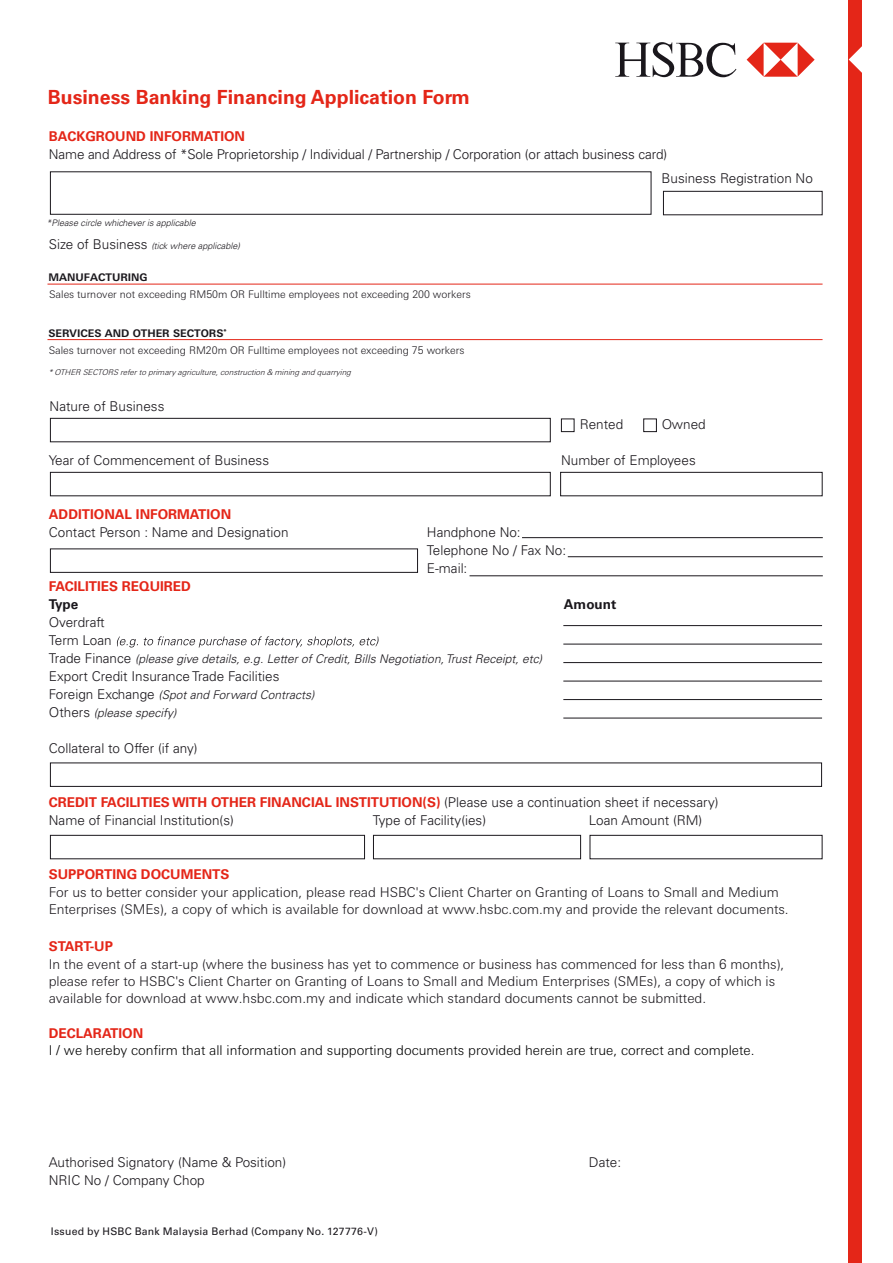
<style>
.page{position:relative;width:893px;height:1263px;background:#fff}
.page>*{position:absolute;margin:0;border:0;box-sizing:border-box;transform-origin:0 0}
.t1{font:700 19.5px "Univers LT Std";color:#e42618}
.t2{font:300 13.5px/18px "Univers LT Std";color:#1a171c}
.t3{font:300 13.5px/17.1px "Univers Nextfor HSBC";color:#1a171c}
.t4{font:700 13.5px "Univers LT Std";color:#e42618}
.t5{font:300 13.5px "Univers Nextfor HSBC";color:#000}
.t6{font:700 13.5px "Univers LT Std";color:#1a171c}
.t7{font:italic 300 12px/18px "Univers LT Std";color:#1a171c}
.t8{font:300 10.5px/17.4px "Univers Nextfor HSBC";color:#1a171c}
.t9{font:10.5px "Univers LT Std";letter-spacing:.02em;color:#1a171c}
.t10{font:700 10.5px "Univers Nextfor HSBC";color:#1a171c}
.t11{font:italic 300 9px "Univers LT Std";color:#1a171c}
.t12{font:italic 300 7.95px "Univers Nextfor HSBC";color:#1a161c}
.s1{font-style:normal;font-size:13.5px}
.s2{font-weight:700}
.s3{font-weight:700;color:#e42618}
</style>
<div class="page">
<svg style="left:615px;top:42px;width:121px;height:35px"></svg>
<svg style="left:747px;top:43px;width:68px;height:34px"></svg>
<div style="left:848px;top:0;width:14px;height:1263px;background:#e42618"></div>
<svg style="left:849px;top:46px;width:13px;height:27px"></svg>
<svg style="left:117px;top:636px;width:262px;height:11px"></svg>
<div style="left:50px;top:171px;width:601px;height:44px;border:1px solid #1a171c"></div>
<div style="left:50px;top:418px;width:501px;height:24px;border:1px solid #1a171c"></div>
<div style="left:50px;top:472px;width:501px;height:24px;border:1px solid #1a171c"></div>
<div style="left:50px;top:548px;width:368px;height:25px;border:1px solid #1a171c"></div>
<div style="left:50px;top:762px;width:772px;height:25px;border:1px solid #1a171c"></div>
<div style="left:50px;top:835px;width:315px;height:24px;border:1px solid #1a171c"></div>
<div style="left:373px;top:835px;width:208px;height:24px;border:1px solid #1a171c"></div>
<div style="left:590px;top:835px;width:232px;height:24px;border:1px solid #1a171c"></div>
<div style="left:560px;top:472px;width:262px;height:24px;border:1px solid #1a171c"></div>
<div style="left:663px;top:191px;width:159px;height:24px;border:1px solid #1a171c"></div>
<hr style="left:47px;top:284px;width:775px;height:1px;background:#e42618">
<hr style="left:47px;top:339px;width:775px;height:1px;background:#e42618">
<div style="left:561px;top:418px;width:13px;height:14px;border:1px solid #1a171c"></div>
<div style="left:643px;top:418px;width:14px;height:14px;border:1px solid #1a171c"></div>
<hr style="left:522px;top:537px;width:301px;height:1px;background:#1a171c">
<hr style="left:568px;top:556px;width:255px;height:1px;background:#1a171c">
<hr style="left:470px;top:575px;width:353px;height:1px;background:#1a171c">
<hr style="left:563px;top:625px;width:259px;height:1px;background:#1a171c">
<hr style="left:563px;top:644px;width:259px;height:1px;background:#1a171c">
<hr style="left:563px;top:662px;width:259px;height:1px;background:#1a171c">
<hr style="left:563px;top:681px;width:259px;height:1px;background:#1a171c">
<hr style="left:563px;top:699px;width:259px;height:1px;background:#1a171c">
<hr style="left:563px;top:718px;width:259px;height:1px;background:#1a171c">
<h1 class="t1" style="left:48px;top:86px;width:424px">Business Banking Financing Application Form</h1>
<p class="t4" style="left:49px;top:128px;width:198px">BACKGROUND INFORMATION</p>
<p class="t2" style="left:49px;top:145px;width:620px">Name and Address of *Sole Proprietorship / Individual / Partnership / Corporation (or attach business card)</p>
<p class="t11" style="left:46px;top:217px;width:151px">*Please circle whichever is applicable</p>
<p class="t11" style="left:49px;top:240px;width:193px"><span class="s1">Size of Business</span> (tick where applicable)</p>
<p class="t10" style="left:48px;top:270px;width:101px">MANUFACTURING</p>
<p class="t8" style="left:49px;top:285px;width:423px">Sales turnover not exceeding RM50m OR Fulltime employees not exceeding 200 workers</p>
<p class="t8" style="left:48px;top:324px;width:417px"><span class="s2">SERVICES AND OTHER SECTORS</span><sup>*<br></sup>Sales turnover not exceeding RM20m OR Fulltime employees not exceeding 75 workers</p>
<p class="t12" style="left:49px;top:367px;width:306px">*OTHER SECTORSrefertoprimaryagriculture,construction&amp; miningandquarrying</p>
<p class="t2" style="left:50px;top:397px;width:116px">Nature of Business</p>
<p class="t2" style="left:662px;top:169px;width:153px">Business Registration No</p>
<p class="t2" style="left:580px;top:415px;width:45px">Rented</p>
<p class="t2" style="left:662px;top:415px;width:46px">Owned</p>
<p class="t2" style="left:49px;top:451px;width:222px">Year of Commencement of Business</p>
<p class="t2" style="left:561px;top:451px;width:136px">Number of Employees</p>
<p class="t4" style="left:49px;top:506px;width:184px">ADDITIONAL INFORMATION</p>
<p class="t2" style="left:49px;top:523px;width:241px">Contact Person : Name and Designation</p>
<p class="t2" style="left:427px;top:523px;width:141px">Handphone No:<br>Telephone No / Fax No:<br>E-mail:</p>
<p class="t4" style="left:49px;top:578px;width:144px">FACILITIES REQUIRED</p>
<p class="t6" style="left:49px;top:596px;width:31px">Type</p>
<p class="t6" style="left:564px;top:596px;width:54px">Amount</p>
<p class="t2" style="left:49px;top:613px;width:64px">Overdraft<br>Term Loan</p>
<p class="t7" style="left:49px;top:650px;width:495px"><span class="s1">Trade Finance</span> (please give details, e.g. Letter of Credit, Bills Negotiation, Trust Receipt, etc)</p>
<p class="t2" style="left:49px;top:667px;width:232px">Export Credit Insurance Trade Facilities</p>
<p class="t7" style="left:49px;top:686px;width:267px"><span class="s1">Foreign Exchange</span> (Spot and Forward Contracts)<br><span class="s1">Others</span> (please specify)</p>
<p class="t2" style="left:49px;top:739px;width:150px">Collateral to Offer (if any)</p>
<p class="t2" style="left:49px;top:793px;width:671px"><span class="s3">CREDIT FACILITIES WITH OTHER FINANCIAL INSTITUTION(S)</span> (Please use a continuation sheet if necessary)<br>Name of Financial Institution(s)</p>
<p class="t2" style="left:373px;top:811px;width:115px">Type of Facility(ies)</p>
<p class="t2" style="left:589px;top:811px;width:115px">Loan Amount (RM)</p>
<p class="t4" style="left:49px;top:866px;width:182px">SUPPORTING DOCUMENTS</p>
<p class="t3" style="left:49px;top:883px;width:741px;line-height:16.6px">For us to better consider your application, please read HSBC's Client Charter on Granting of Loans to Small and Medium<br>Enterprises (SMEs), a copy of which is available for download at www.hsbc.com.my and provide the relevant documents.</p>
<p class="t4" style="left:49px;top:938px;width:66px">START-UP</p>
<p class="t3" style="left:49px;top:955px;width:737px">In the event of a start-up (where the business has yet to commence or business has commenced for less than 6 months), please refer to HSBC's Client Charter on Granting of Loans to Small and Medium Enterprises (SMEs), a copy of which is available for download at www.hsbc.com.my and indicate which standard documents cannot be submitted.</p>
<p class="t4" style="left:49px;top:1025px;width:96px">DECLARATION</p>
<p class="t5" style="left:49px;top:1041px;width:707px">I / we hereby confirm that all information and supporting documents provided herein are true, correct and complete.</p>
<p class="t2" style="left:49px;top:1153px;width:239px">Authorised Signatory (Name &amp; Position)</p>
<p class="t2" style="left:589px;top:1153px;width:34px">Date:</p>
<p class="t2" style="left:49px;top:1171px;width:157px">NRIC No / Company Chop</p>
<p class="t9" style="left:51px;top:1225px;width:329px">Issued by HSBC Bank Malaysia Berhad (Company No. 127776-V)</p>
</div>
